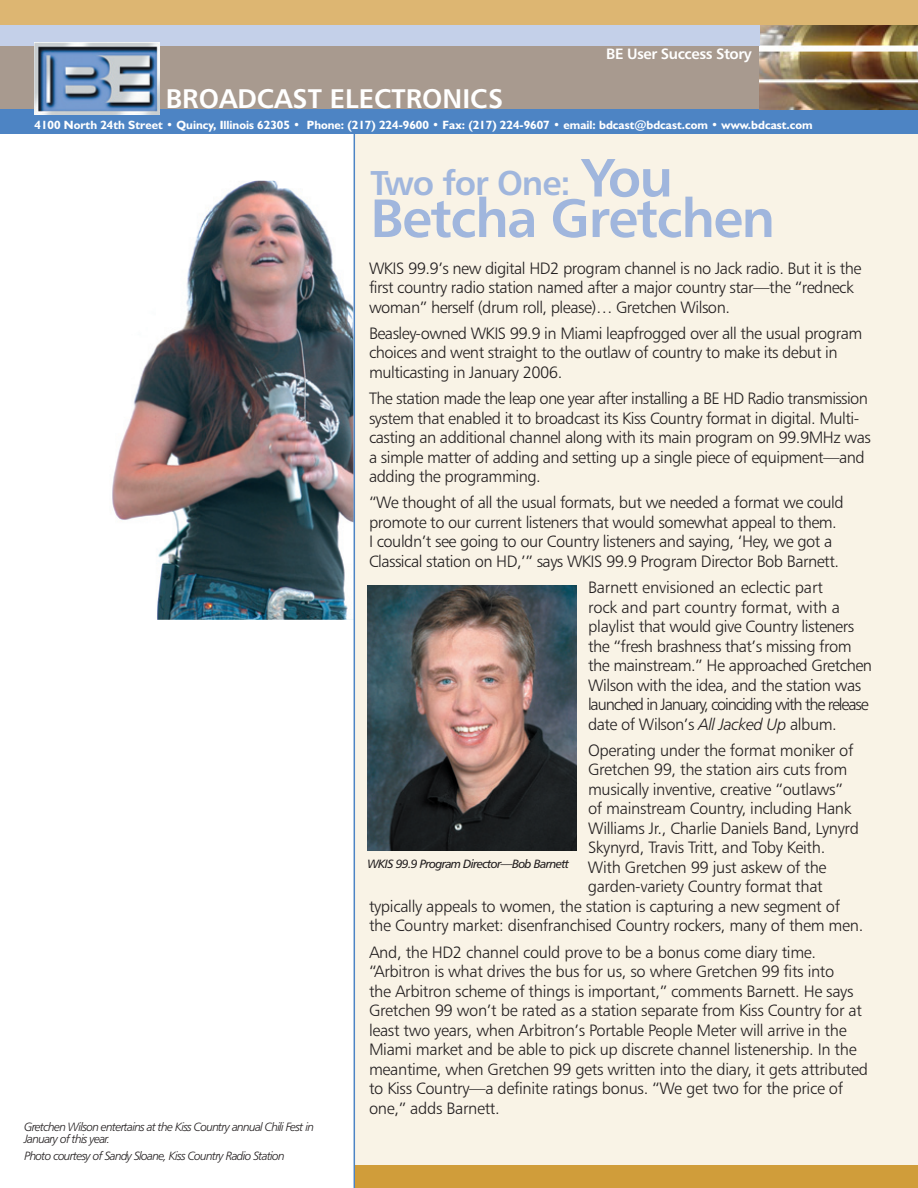
<style>
.page{position:relative;width:918px;height:1188px;background:#fff}
.page>*{position:absolute;margin:0;border:0;box-sizing:border-box;transform-origin:0 0}
.t1{font:54px "Humanist 777 BT Bold B";letter-spacing:-.03em;color:#a0b6dd}
.t2{font:34.5px "Humanist 777 BT Bold B";letter-spacing:-.03em;color:#a0b6dd}
.t3{font:27px "Humanist 777 BT Bold B";color:#fff}
.t4{font:16.5px/19.5px "Humanist 777 BT Light B";letter-spacing:-.03em;color:#231f20}
.t5{font:15px "Humanist 777 BT Bold B";letter-spacing:-.03em;color:#fff}
.t6{font:12px/12px "Humanist 777 BT Light Italic B";letter-spacing:-.06em;color:#231f20}
.t7{font:700 12px "Humanist 521 BT";color:#fff}
.t8{font:12px "Humanist 777 BT Italic B";letter-spacing:-.06em;color:#231f20}
.s1{font-size:54px}
.s2{font-family:"Humanist 777 BT Light Italic B"}
</style>
<div class="page">
<div style="left:355px;top:115px;width:562px;height:1052px;background:#f9f3e6"></div>
<img style="left:368px;top:585px;width:208px;height:265px">
<img style="left:112px;top:174px;width:242px;height:446px">
<hr style="left:354px;top:117px;width:1px;height:1071px;background:#4d84c4">
<div style="left:355px;top:1165px;width:563px;height:23px;background:#d09d3a"></div>
<div style="left:0;top:25px;width:918px;height:87px;background:#a89a8f"></div>
<div style="left:0;top:0;width:918px;height:25px;background:#ddb672"></div>
<div style="left:0;top:110px;width:918px;height:24px;background:#4d84c4"></div>
<img style="left:759px;top:25px;width:159px;height:85px">
<div style="left:0;top:25px;width:759px;height:21px;background:#c4d0e9"></div>
<img style="left:35px;top:43px;width:125px;height:71px">
<p class="t5" style="left:606px;top:44px;width:147px">BE User Success Story</p>
<p class="t3" style="left:166px;top:82px;width:339px">BROADCAST ELECTRONICS</p>
<p class="t7" style="left:34px;top:118px;width:780px">4100 North 24th Street • Quincy, Illinois 62305 • Phone: (217) 224-9600 • Fax: (217) 224-9607 • email: bdcast@bdcast.com • www.bdcast.com</p>
<p class="t2" style="left:370px;top:161px;width:304px">Two for One: <span class="s1">You</span></p>
<p class="t1" style="left:370px;top:184px;width:406px">Betcha Gretchen</p>
<p class="t6" style="left:24px;top:1121px;width:292px">Gretchen Wilson entertains at the Kiss Country annual Chili Fest in<br>January of this year.</p>
<p class="t6" style="left:24px;top:1150px;width:262px">Photo courtesy of Sandy Sloane, Kiss Country Radio Station</p>
<p class="t4" style="left:369px;top:258px;width:494px">WKIS 99.9’s new digital HD2 program channel is no Jack radio. But it is the first country radio station named after a major country star—the “redneck woman” herself (drum roll, please)… Gretchen Wilson.</p>
<p class="t4" style="left:369px;top:323px;width:495px">Beasley-owned WKIS 99.9 in Miami leapfrogged over all the usual program choices and went straight to the outlaw of country to make its debut in multicasting in January 2006.</p>
<p class="t4" style="left:369px;top:388px;width:503px">The station made the leap one year after installing a BE HD Radio transmission system that enabled it to broadcast its Kiss Country format in digital. Multi&shy;casting an additional channel along with its main program on 99.9MHz was a simple matter of adding and setting up a single piece of equipment—and adding the programming.</p>
<p class="t4" style="left:369px;top:493px;width:476px">“We thought of all the usual formats, but we needed a format we could promote to our current listeners that would somewhat appeal to them.<br>I couldn’t see going to our Country listeners and saying, ‘Hey, we got a Classical station on HD,’” says WKIS 99.9 Program Director Bob Barnett.</p>
<p class="t4" style="left:588px;top:577px;width:286px">Barnett envisioned an eclectic part<br>rock and part country format, with a playlist that would give Country listeners the “fresh brashness that’s missing from the mainstream.” He approached Gretchen Wilson with the idea, and the station was launched in January, coinciding with the release date of Wilson’s <span class="s2">All Jacked Up</span> album.</p>
<p class="t4" style="left:588px;top:740px;width:267px">Operating under the format moniker of</p>
<p class="t4" style="left:588px;top:760px;width:261px">Gretchen 99, the station airs cuts from</p>
<p class="t4" style="left:588px;top:779px;width:257px">musically inventive, creative “outlaws”</p>
<p class="t4" style="left:588px;top:799px;width:265px">of mainstream Country, including Hank</p>
<p class="t4" style="left:588px;top:818px;width:272px">Williams Jr., Charlie Daniels Band, Lynyrd</p>
<p class="t4" style="left:588px;top:838px;width:239px">Skynyrd, Travis Tritt, and Toby Keith.</p>
<p class="t4" style="left:588px;top:857px;width:240px">With Gretchen 99 just askew of the</p>
<p class="t4" style="left:588px;top:877px;width:236px">garden-variety Country format that</p>
<p class="t4" style="left:369px;top:896px;width:473px">typically appeals to women, the station is capturing a new segment of</p>
<p class="t4" style="left:369px;top:916px;width:496px">the Country market: disenfranchised Country rockers, many of them men.</p>
<p class="t4" style="left:369px;top:942px;width:501px">And, the HD2 channel could prove to be a bonus come diary time. “Arbitron is what drives the bus for us, so where Gretchen 99 fits into<br>the Arbitron scheme of things is important,” comments Barnett. He says Gretchen 99 won’t be rated as a station separate from Kiss Country for at least two years, when Arbitron’s Portable People Meter will arrive in the Miami market and be able to pick up discrete channel listenership. In the meantime, when Gretchen 99 gets written into the diary, it gets attributed to Kiss Country—a definite ratings bonus. “We get two for the price of one,” adds Barnett.</p>
<p class="t8" style="left:368px;top:856px;width:203px">WKIS 99.9 Program Director—Bob Barnett</p>
</div>
